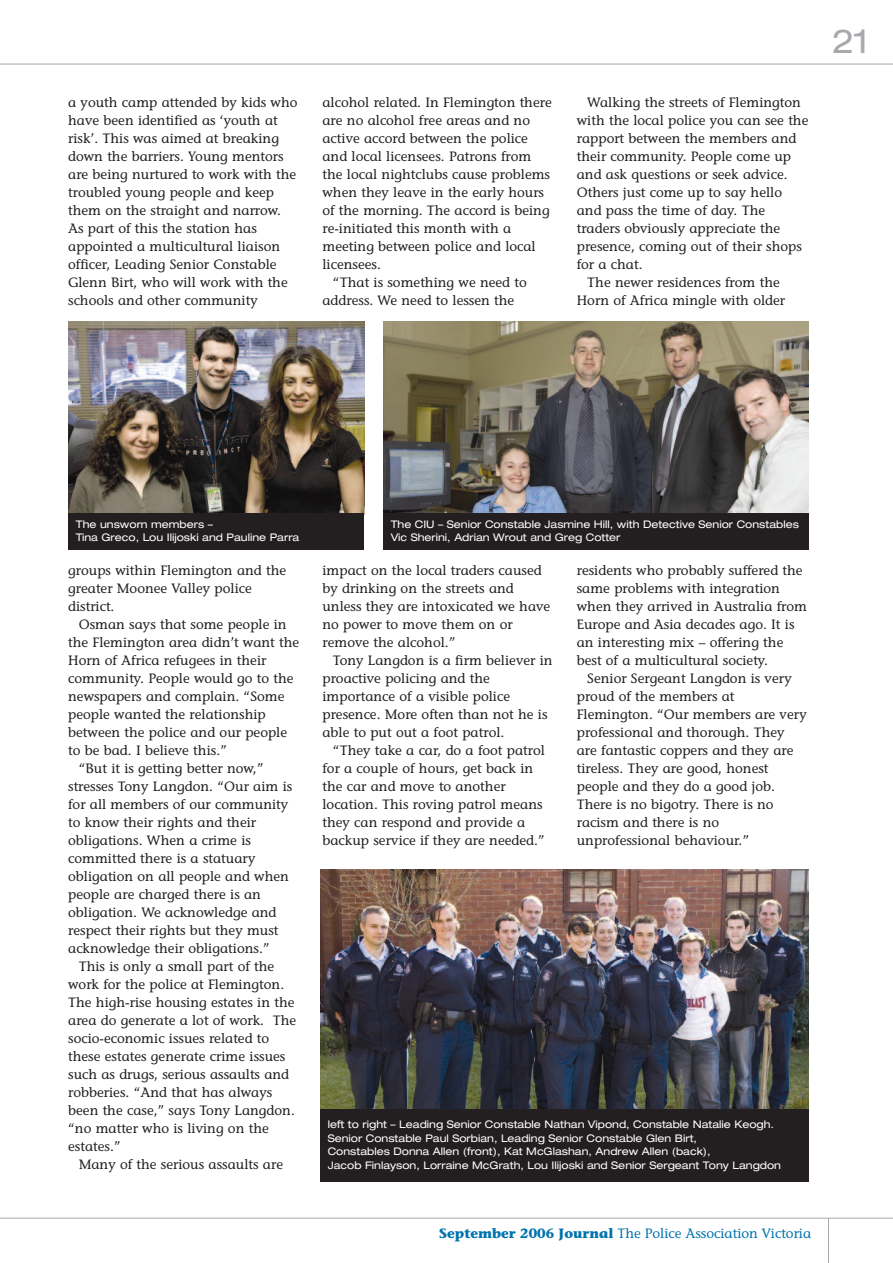
<style>
.page{position:relative;width:893px;height:1263px;background:#fff}
.page>*{position:absolute;margin:0;border:0;box-sizing:border-box;transform-origin:0 0}
.t1{font:expanded 33px "Helvetica Neue";color:#a8a9ad}
.t2{font:13.5px/18px "Stone Informal";color:#231f20}
.t3{font:13.5px "Stone Informal";color:#0073ae}
.t4{font:expanded 10.5px/13.5px "Helvetica Neue";color:#fff}
.s1{font-weight:700}
</style>
<div class="page">
<hr style="left:828px;top:1218px;width:1px;height:45px;background:#a8a9ad">
<hr style="left:0;top:1218px;width:893px;height:1px;background:#a8a9ad">
<hr style="left:0;top:64px;width:893px;height:1px;background:#a8a9ad">
<img style="left:320px;top:870px;width:488px;height:239px">
<div style="left:320px;top:1109px;width:488px;height:72px;background:#231f20"></div>
<img style="left:68px;top:322px;width:296px;height:192px">
<div style="left:68px;top:514px;width:296px;height:36px;background:#231f20"></div>
<img style="left:383px;top:322px;width:425px;height:192px">
<div style="left:383px;top:514px;width:425px;height:36px;background:#231f20"></div>
<p class="t2" style="left:68px;top:93px;width:231px">a youth camp attended by kids who have been identified as ‘youth at risk’. This was aimed at breaking down the barriers. Young mentors are being nurtured to work with the troubled young people and keep them on the straight and narrow.<br>As part of this the station has appointed a multicultural liaison officer, Leading Senior Constable<br>Glenn Birt, who will work with the schools and other community</p>
<p class="t2" style="left:322px;top:93px;width:231px">alcohol related. In Flemington there</p>
<p class="t2" style="left:322px;top:111px;width:209px">are no alcohol free areas and no</p>
<p class="t2" style="left:322px;top:129px;width:207px">active accord between the police</p>
<p class="t2" style="left:322px;top:147px;width:210px">and local licensees. Patrons from</p>
<p class="t2" style="left:322px;top:165px;width:229px">the local nightclubs cause problems</p>
<p class="t2" style="left:322px;top:183px;width:223px">when they leave in the early hours</p>
<p class="t2" style="left:322px;top:201px;width:229px">of the morning. The accord is being</p>
<p class="t2" style="left:322px;top:219px;width:190px">re-initiated this month with a</p>
<p class="t2" style="left:322px;top:237px;width:215px">meeting between police and local</p>
<p class="t2" style="left:322px;top:255px;width:60px">licensees.</p>
<p class="t2" style="left:333px;top:273px;width:195px">“That is something we need to</p>
<p class="t2" style="left:322px;top:291px;width:193px">address. We need to lessen the</p>
<p class="t2" style="left:587px;top:93px;width:215px">Walking the streets of Flemington</p>
<p class="t2" style="left:577px;top:111px;width:233px">with the local police you can see the</p>
<p class="t2" style="left:577px;top:129px;width:221px">rapport between the members and</p>
<p class="t2" style="left:577px;top:147px;width:216px">their community. People come up</p>
<p class="t2" style="left:577px;top:165px;width:212px">and ask questions or seek advice.</p>
<p class="t2" style="left:577px;top:183px;width:207px">Others just come up to say hello</p>
<p class="t2" style="left:577px;top:201px;width:190px">and pass the time of day. The</p>
<p class="t2" style="left:577px;top:219px;width:205px">traders obviously appreciate the</p>
<p class="t2" style="left:577px;top:237px;width:227px">presence, coming out of their shops</p>
<p class="t2" style="left:577px;top:255px;width:67px">for a chat.</p>
<p class="t2" style="left:587px;top:273px;width:194px">The newer residences from the</p>
<p class="t2" style="left:577px;top:291px;width:210px">Horn of Africa mingle with older</p>
<h1 class="t1" style="left:832px;top:29px;width:38px">21</h1>
<p class="t4" style="left:76px;top:518px;width:225px">The unsworn members –<br>Tina Greco, Lou Ilijoski and Pauline Parra</p>
<p class="t4" style="left:391px;top:518px;width:410px">The CIU – Senior Constable Jasmine Hill, with Detective Senior Constables<br>Vic Sherini, Adrian Wrout and Greg Cotter</p>
<p class="t2" style="left:68px;top:561px;width:220px">groups within Flemington and the greater Moonee Valley police district.</p>
<p class="t2" style="left:79px;top:615px;width:210px">Osman says that some people in</p>
<p class="t2" style="left:68px;top:633px;width:233px">the Flemington area didn’t want the</p>
<p class="t2" style="left:68px;top:651px;width:200px">Horn of Africa refugees in their</p>
<p class="t2" style="left:68px;top:669px;width:227px">community. People would go to the</p>
<p class="t2" style="left:68px;top:687px;width:218px">newspapers and complain. “Some</p>
<p class="t2" style="left:68px;top:705px;width:199px">people wanted the relationship</p>
<p class="t2" style="left:68px;top:723px;width:221px">between the police and our people</p>
<p class="t2" style="left:68px;top:741px;width:160px">to be bad. I believe this.”</p>
<p class="t2" style="left:79px;top:759px;width:186px">“But it is getting better now,”</p>
<p class="t2" style="left:68px;top:777px;width:226px">stresses Tony Langdon. “Our aim is</p>
<p class="t2" style="left:68px;top:795px;width:222px">for all members of our community</p>
<p class="t2" style="left:68px;top:813px;width:190px">to know their rights and their</p>
<p class="t2" style="left:68px;top:831px;width:184px">obligations. When a crime is</p>
<p class="t2" style="left:68px;top:849px;width:189px">committed there is a statuary</p>
<p class="t2" style="left:68px;top:867px;width:222px">obligation on all people and when</p>
<p class="t2" style="left:68px;top:885px;width:194px">people are charged there is an</p>
<p class="t2" style="left:68px;top:903px;width:210px">obligation. We acknowledge and</p>
<p class="t2" style="left:68px;top:921px;width:212px">respect their rights but they must</p>
<p class="t2" style="left:68px;top:939px;width:203px">acknowledge their obligations.”</p>
<p class="t2" style="left:79px;top:957px;width:197px">This is only a small part of the</p>
<p class="t2" style="left:68px;top:975px;width:218px">work for the police at Flemington.</p>
<p class="t2" style="left:68px;top:993px;width:228px">The high-rise housing estates in the</p>
<p class="t2" style="left:68px;top:1011px;width:230px">area do generate a lot of work. The</p>
<p class="t2" style="left:68px;top:1029px;width:203px">socio-economic issues related to</p>
<p class="t2" style="left:68px;top:1047px;width:219px">these estates generate crime issues</p>
<p class="t2" style="left:68px;top:1065px;width:223px">such as drugs, serious assaults and</p>
<p class="t2" style="left:68px;top:1083px;width:206px">robberies. “And that has always</p>
<p class="t2" style="left:68px;top:1101px;width:228px">been the case,” says Tony Langdon.</p>
<p class="t2" style="left:68px;top:1119px;width:202px">“no matter who is living on the</p>
<p class="t2" style="left:68px;top:1137px;width:54px">estates.”</p>
<p class="t2" style="left:79px;top:1155px;width:206px">Many of the serious assaults are</p>
<p class="t2" style="left:322px;top:561px;width:229px">impact on the local traders caused by drinking on the streets and unless they are intoxicated we have no power to move them on or remove the alcohol.”</p>
<p class="t2" style="left:322px;top:651px;width:232px;text-indent:11px">Tony Langdon is a firm believer in proactive policing and the importance of a visible police presence. More often than not he is able to put out a foot patrol.</p>
<p class="t2" style="left:322px;top:741px;width:224px;text-indent:10px">“They take a car, do a foot patrol for a couple of hours, get back in the car and move to another location. This roving patrol means they can respond and provide a backup service if they are needed.”</p>
<p class="t2" style="left:577px;top:561px;width:232px">residents who probably suffered the same problems with integration when they arrived in Australia from Europe and Asia decades ago. It is an interesting mix – offering the best of a multicultural society.</p>
<p class="t2" style="left:577px;top:669px;width:232px;text-indent:10px">Senior Sergeant Langdon is very proud of the members at<br>Flemington. “Our members are very professional and thorough. They are fantastic coppers and they are tireless. They are good, honest people and they do a good job.<br>There is no bigotry. There is no racism and there is no unprofessional behaviour.”</p>
<p class="t4" style="left:328px;top:1118px;width:455px">left to right – Leading Senior Constable Nathan Vipond, Constable Natalie Keogh.<br>Senior Constable Paul Sorbian, Leading Senior Constable Glen Birt,<br>Constables Donna Allen (front), Kat McGlashan, Andrew Allen (back),<br>Jacob Finlayson, Lorraine McGrath, Lou Ilijoski and Senior Sergeant Tony Langdon</p>
<p class="t3" style="left:439px;top:1225px;width:373px"><span class="s1">September 2006 Journal</span> The Police Association Victoria</p>
</div>
